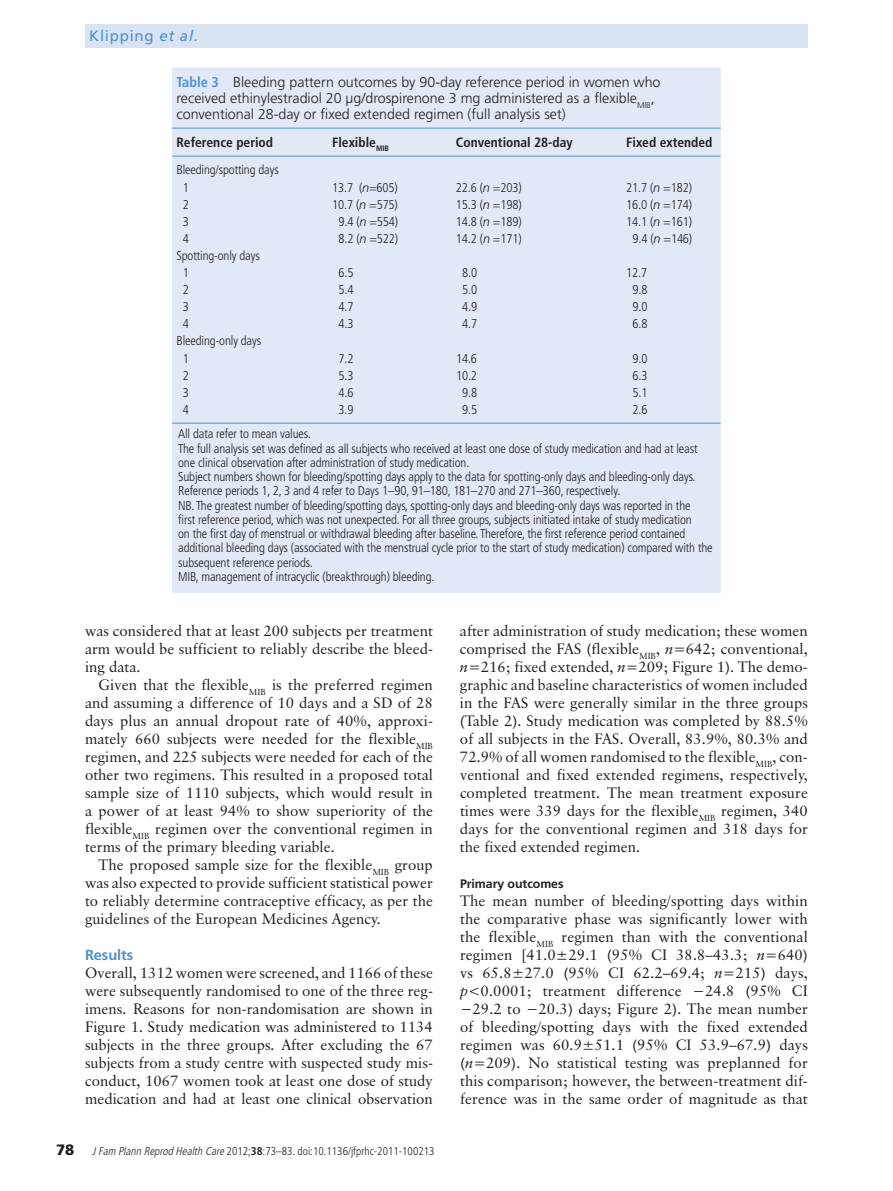
<style>
.page{position:relative;width:893px;height:1191px;background:#fff}
.page>*{position:absolute;margin:0;border:0;box-sizing:border-box;transform-origin:0 0}
.t1{font:15px/18px "Classical Garamond BT";color:#231f20;text-align:justify}
.t2{font:15px "Frutiger LT Std";letter-spacing:.05em;color:#5090cc}
.t3{font:700 14.7px "Frutiger LT Std";letter-spacing:-.005em;color:#5090cc}
.t4{font:300 14.25px/15.8px "Frutiger LT Std";color:#231f20}
.t5{font:700 condensed 13.5px "Frutiger LT Std";color:#231f20}
.t6{font:300 condensed 12.75px/14.2px "Frutiger LT Std";letter-spacing:-.01em;color:#231f20}
.t7{font:700 12.3px "Frutiger LT Std";letter-spacing:-.005em;color:#231f20}
.t8{font:300 condensed 11.25px "Frutiger LT Std";color:#231f20}
.s1{font-style:italic}
.s2{font-weight:700;font-stretch:condensed;color:#5090cc}
.s3{font-style:italic;font-stretch:normal}
.s4{font-weight:900;font-stretch:normal;font-size:15px}
.s5{font-family:"Frutiger";font-style:italic}
.s6{font-weight:700}
</style>
<div class="page">
<div style="left:85px;top:24px;width:723px;height:23px;background:#d7e3f3"></div>
<div style="left:172px;top:68px;width:549px;height:525px;background:#e1e9f6"></div>
<hr style="left:172px;top:128px;width:549px;height:1px;background:#5090cc">
<hr style="left:172px;top:156px;width:160px;height:1px;background:#5090cc">
<hr style="left:332px;top:156px;width:124px;height:1px;background:#5090cc">
<hr style="left:456px;top:156px;width:170px;height:1px;background:#5090cc">
<hr style="left:626px;top:156px;width:95px;height:1px;background:#5090cc">
<hr style="left:172px;top:423px;width:160px;height:1px;background:#5090cc">
<hr style="left:332px;top:423px;width:124px;height:1px;background:#5090cc">
<hr style="left:456px;top:423px;width:170px;height:1px;background:#5090cc">
<hr style="left:626px;top:423px;width:95px;height:1px;background:#5090cc">
<p class="t2" style="left:89px;top:30px;width:110px">Klipping <span class="s1">et al.</span></p>
<p class="t4" style="left:176px;top:75px;width:486px"><span class="s2">Table 3</span> Bleeding pattern outcomes by 90-day reference period in women who received ethinylestradiol 20 μg/drospirenone 3 mg administered as a flexible<sub>MIB</sub>, conventional 28-day or fixed extended regimen (full analysis set)</p>
<p class="t5" style="left:176px;top:137px;width:98px">Reference period</p>
<p class="t5" style="left:332px;top:137px;width:58px">Flexible<sub>MIB</sub></p>
<p class="t5" style="left:456px;top:137px;width:118px">Conventional 28-day</p>
<p class="t5" style="left:626px;top:137px;width:88px">Fixed extended</p>
<p class="t6" style="left:183px;top:162px;width:98px;line-height:17.1px;text-indent:-6px">Bleeding/spotting days<br>1</p>
<p class="t6" style="left:332px;top:181px;width:67px">13.7 (<span class="s3">n</span>=605)</p>
<p class="t6" style="left:456px;top:181px;width:67px">22.6 (<span class="s3">n</span> =203)</p>
<p class="t6" style="left:626px;top:181px;width:67px">21.7 (<span class="s3">n</span> =182)</p>
<p class="t6" style="left:183px;top:198px;width:8px">2</p>
<p class="t6" style="left:332px;top:198px;width:67px">10.7 (<span class="s3">n</span> =575)</p>
<p class="t6" style="left:456px;top:198px;width:67px">15.3 (<span class="s3">n</span> =198)</p>
<p class="t6" style="left:626px;top:198px;width:67px">16.0 (<span class="s3">n</span> =174)</p>
<p class="t6" style="left:183px;top:215px;width:8px">3</p>
<p class="t6" style="left:338px;top:215px;width:61px">9.4 (<span class="s3">n</span> =554)</p>
<p class="t6" style="left:456px;top:215px;width:67px">14.8 (<span class="s3">n</span> =189)</p>
<p class="t6" style="left:626px;top:215px;width:67px">14.1 (<span class="s3">n</span> =161)</p>
<p class="t6" style="left:183px;top:232px;width:8px">4</p>
<p class="t6" style="left:338px;top:232px;width:61px">8.2 (<span class="s3">n</span> =522)</p>
<p class="t6" style="left:456px;top:232px;width:67px">14.2 (<span class="s3">n</span> =171)</p>
<p class="t6" style="left:633px;top:232px;width:61px">9.4 (<span class="s3">n</span> =146)</p>
<p class="t6" style="left:183px;top:248px;width:79px;line-height:17.1px;text-indent:-6px">Spotting-only days<br>1</p>
<p class="t6" style="left:338px;top:267px;width:17px">6.5</p>
<p class="t6" style="left:462px;top:267px;width:17px">8.0</p>
<p class="t6" style="left:626px;top:267px;width:23px">12.7</p>
<p class="t6" style="left:183px;top:284px;width:8px">2</p>
<p class="t6" style="left:339px;top:284px;width:17px">5.4</p>
<p class="t6" style="left:462px;top:284px;width:17px">5.0</p>
<p class="t6" style="left:633px;top:284px;width:17px">9.8</p>
<p class="t6" style="left:183px;top:301px;width:8px">3</p>
<p class="t6" style="left:339px;top:301px;width:17px">4.7</p>
<p class="t6" style="left:462px;top:301px;width:17px">4.9</p>
<p class="t6" style="left:633px;top:301px;width:17px">9.0</p>
<p class="t6" style="left:183px;top:318px;width:8px">4</p>
<p class="t6" style="left:339px;top:318px;width:17px">4.3</p>
<p class="t6" style="left:462px;top:318px;width:17px">4.7</p>
<p class="t6" style="left:633px;top:318px;width:17px">6.8</p>
<p class="t6" style="left:183px;top:333px;width:80px;line-height:17.1px;text-indent:-6px">Bleeding-only days<br>1</p>
<p class="t6" style="left:339px;top:352px;width:17px">7.2</p>
<p class="t6" style="left:456px;top:352px;width:23px">14.6</p>
<p class="t6" style="left:633px;top:352px;width:17px">9.0</p>
<p class="t6" style="left:183px;top:369px;width:8px">2</p>
<p class="t6" style="left:339px;top:369px;width:17px">5.3</p>
<p class="t6" style="left:456px;top:369px;width:23px">10.2</p>
<p class="t6" style="left:633px;top:369px;width:17px">6.3</p>
<p class="t6" style="left:183px;top:386px;width:8px">3</p>
<p class="t6" style="left:339px;top:386px;width:17px">4.6</p>
<p class="t6" style="left:462px;top:386px;width:17px">9.8</p>
<p class="t6" style="left:633px;top:386px;width:17px">5.1</p>
<p class="t6" style="left:183px;top:403px;width:8px">4</p>
<p class="t6" style="left:338px;top:403px;width:17px">3.9</p>
<p class="t6" style="left:462px;top:403px;width:17px">9.5</p>
<p class="t6" style="left:632px;top:403px;width:17px">2.6</p>
<p class="t6" style="left:178px;top:428px;width:536px">All data refer to mean values.<br>The full analysis set was defined as all subjects who received at least one dose of study medication and had at least one clinical observation after administration of study medication.<br>Subject numbers shown for bleeding/spotting days apply to the data for spotting-only days and bleeding-only days.<br>Reference periods 1, 2, 3 and 4 refer to Days 1–90, 91–180, 181–270 and 271–360, respectively.<br>NB. The greatest number of bleeding/spotting days, spotting-only days and bleeding-only days was reported in the<br>first reference period, which was not unexpected. For all three groups, subjects initiated intake of study medication<br>on the first day of menstrual or withdrawal bleeding after baseline. Therefore, the first reference period contained additional bleeding days (associated with the menstrual cycle prior to the start of study medication) compared with the subsequent reference periods.<br>MIB, management of intracyclic (breakthrough) bleeding.</p>
<p class="t1" style="left:85px;top:622px;width:349px">was considered that at least 200 subjects per treatment</p>
<p class="t1" style="left:85px;top:640px;width:349px">arm would be sufficient to reliably describe the bleed-</p>
<p class="t1" style="left:85px;top:658px;width:57px">ing data.</p>
<p class="t1" style="left:99px;top:676px;width:336px">Given that the flexible<sub>MIB</sub> is the preferred regimen</p>
<p class="t1" style="left:85px;top:694px;width:349px">and assuming a difference of 10 days and a SD of 28</p>
<p class="t1" style="left:85px;top:712px;width:349px">days plus an annual dropout rate of 40%, approxi-</p>
<p class="t1" style="left:85px;top:730px;width:349px">mately 660 subjects were needed for the flexible<sub>MIB</sub></p>
<p class="t1" style="left:85px;top:748px;width:349px">regimen, and 225 subjects were needed for each of the</p>
<p class="t1" style="left:85px;top:766px;width:349px">other two regimens. This resulted in a proposed total</p>
<p class="t1" style="left:85px;top:784px;width:349px">sample size of 1110 subjects, which would result in</p>
<p class="t1" style="left:85px;top:802px;width:349px">a power of at least 94% to show superiority of the</p>
<p class="t1" style="left:85px;top:820px;width:349px">flexible<sub>MIB</sub> regimen over the conventional regimen in</p>
<p class="t1" style="left:85px;top:838px;width:251px">terms of the primary bleeding variable.</p>
<p class="t1" style="left:99px;top:856px;width:336px">The proposed sample size for the flexible<sub>MIB</sub> group</p>
<p class="t1" style="left:85px;top:874px;width:349px">was also expected to provide sufficient statistical power</p>
<p class="t1" style="left:85px;top:892px;width:349px">to reliably determine contraceptive efficacy, as per the</p>
<p class="t1" style="left:85px;top:910px;width:297px">guidelines of the European Medicines Agency.</p>
<p class="t3" style="left:85px;top:948px;width:50px">Results</p>
<p class="t1" style="left:85px;top:964px;width:349px">Overall, 1312 women were screened, and 1166 of these were subsequently randomised to one of the three reg&shy;imens. Reasons for non-randomisation are shown in Figure 1. Study medication was administered to 1134 subjects in the three groups. After excluding the 67 subjects from a study centre with suspected study mis&shy;conduct, 1067 women took at least one dose of study medication and had at least one clinical observation</p>
<p class="t8" style="left:56px;top:1146px;width:380px"><span class="s4">78</span> <span class="s5">J Fam Plann Reprod Health Care</span> 2012;<span class="s6">38</span>:73–83. doi:10.1136/jfprhc-2011-100213</p>
<p class="t1" style="left:460px;top:622px;width:349px">after administration of study medication; these women comprised the FAS (flexible<sub>MIB</sub>, <span class="s1">n</span>=642; conventional, <span class="s1">n</span>=216; fixed extended, <span class="s1">n</span>=209; Figure 1). The demo&shy;graphic and baseline characteristics of women included in the FAS were generally similar in the three groups (Table 2). Study medication was completed by 88.5% of all subjects in the FAS. Overall, 83.9%, 80.3% and 72.9% of all women randomised to the flexible<sub>MIB</sub>, con&shy;ventional and fixed extended regimens, respectively, completed treatment. The mean treatment exposure times were 339 days for the flexible<sub>MIB</sub> regimen, 340 days for the conventional regimen and 318 days for the fixed extended regimen.</p>
<p class="t7" style="left:460px;top:878px;width:105px">Primary outcomes</p>
<p class="t1" style="left:460px;top:892px;width:349px">The mean number of bleeding/spotting days within the comparative phase was significantly lower with the flexible<sub>MIB</sub> regimen than with the conventional regimen [41.0±29.1 (95% CI 38.8–43.3; <span class="s1">n</span>=640) vs 65.8±27.0 (95% CI 62.2–69.4; <span class="s1">n</span>=215) days, <span class="s1">p</span>&lt;0.0001; treatment difference −24.8 (95% CI −29.2 to −20.3) days; Figure 2). The mean number of bleeding/spotting days with the fixed extended regimen was 60.9±51.1 (95% CI 53.9–67.9) days (<span class="s1">n</span>=209). No statistical testing was preplanned for this comparison; however, the between-treatment dif&shy;ference was in the same order of magnitude as that</p>
</div>
